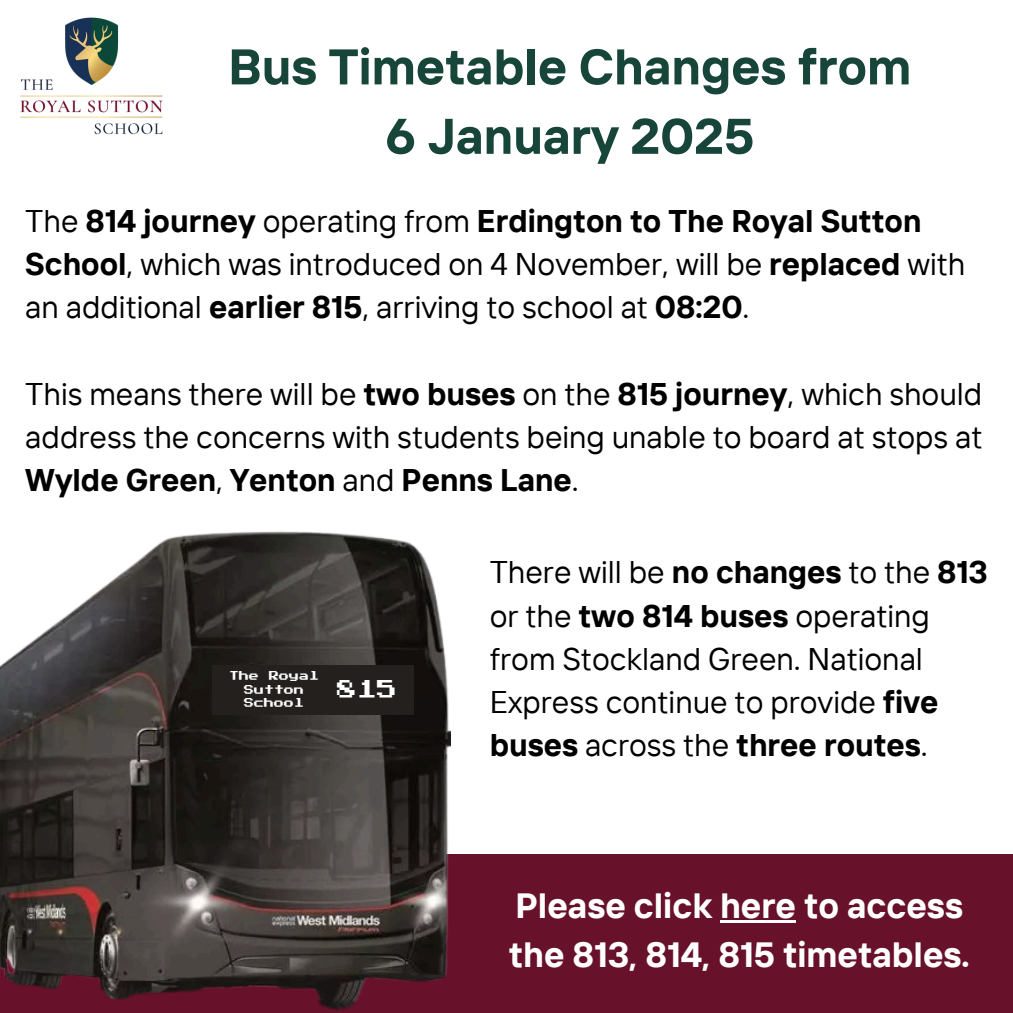
<style>
.page{position:relative;width:1013px;height:1013px;background:#fff}
.page>*{position:absolute;margin:0;border:0;box-sizing:border-box;transform-origin:0 0}
.t1{font:700 50px/69.4px "TT Interphases";color:#174539;text-align:center}
.t2{font:700 35px/48.8px "TT Interphases";color:#fff}
.t3{font:31.25px/43.1px "TT Interphases";color:#000}
.t4{font:20px "Press Start 2 P";color:#fff}
.t5{font:10px/13.4px "Press Start 2 P";color:#fff;text-align:center}
.s1{font-weight:700}
</style>
<div class="page">
<div style="left:0;top:853px;width:1012px;height:159px;background:#67112a"></div>
<img style="left:0;top:531px;width:450px;height:479px">
<img style="left:20px;top:17px;width:143px;height:118px">
<div style="left:212px;top:665px;width:201px;height:49px;background:#24201d"></div>
<hr style="left:720px;top:920px;width:76px;height:3px;background:#fff">
<p class="t1" style="left:228px;top:31px;width:684px">Bus Timetable Changes from<br>6 January 2025</p>
<p class="t3" style="left:25px;top:199px;width:941px">The <span class="s1">814 journey</span> operating from <span class="s1">Erdington to The Royal Sutton<br>School</span>, which was introduced on 4 November, will be <span class="s1">replaced</span> with an additional <span class="s1">earlier 815</span>, arriving to school at <span class="s1">08:20</span>.</p>
<h1 class="t3" style="left:25px;top:371px;width:958px;text-align:justify">This means there will be <span class="s1">two buses</span> on the <span class="s1">815 journey</span>, which should address the concerns with students being unable to board at stops at <span class="s1">Wylde Green</span>, <span class="s1">Yenton</span> and <span class="s1">Penns Lane</span>.</h1>
<p class="t5" style="left:229px;top:671px;width:92px">The Royal<br>Sutton<br>School</p>
<h4 class="t4" style="left:337px;top:681px;width:61px">815</h4>
<p class="t3" style="left:489px;top:550px;width:499px">There will be <span class="s1">no changes</span> to the <span class="s1">813 </span>or the <span class="s1">two 814 buses</span> operating from Stockland Green. National<br>Express continue to provide <span class="s1">five buses</span> across the <span class="s1">three routes</span>.</p>
<p class="t2" style="left:509px;top:880px;width:462px">Please click here to access the 813, 814, 815 timetables.</p>
</div>
